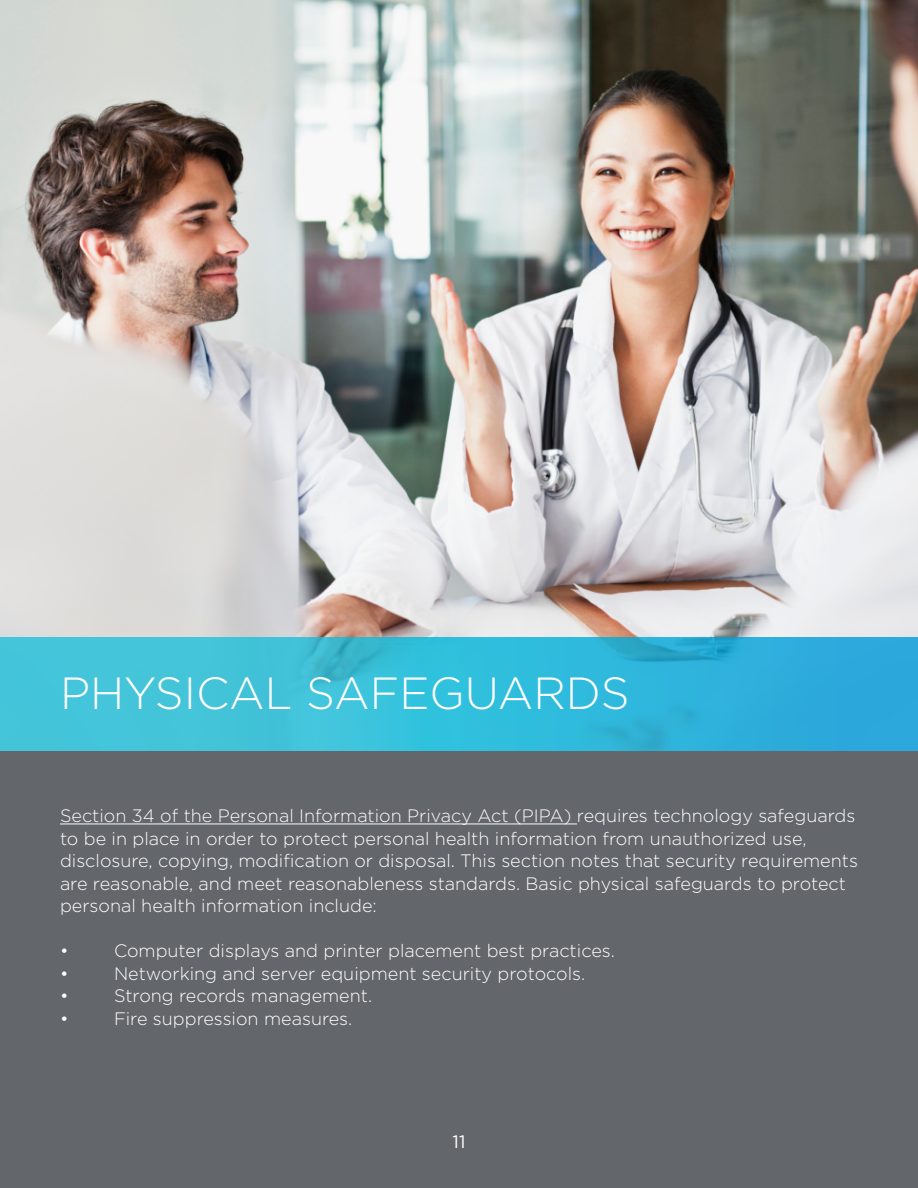
<style>
.page{position:relative;width:918px;height:1188px;background:#fff}
.page>*{position:absolute;margin:0;border:0;box-sizing:border-box;transform-origin:0 0}
.t1{font:300 45px "Gotham";color:#fff}
.t2{font:300 18px/22.5px "Gotham";color:#fff}
.t3{font:18px "Gotham";color:#fff}
.s1{color:#fffaff}
</style>
<div class="page">
<div style="left:0;top:735px;width:918px;height:453px;background:#63666a"></div>
<img style="left:0;top:0;width:918px;height:638px">
<svg style="left:0;top:638px;width:918px;height:113px;background:#36bad9"></svg>
<hr style="left:60px;top:823px;width:517px;height:1px;background:#fffaff">
<h1 class="t1" style="left:60px;top:664px;width:571px">PHYSICAL SAFEGUARDS</h1>
<p class="t2" style="left:60px;top:804px;width:800px"><span class="s1">Section 34 of the Personal Information Privacy Act (PIPA)</span> requires technology safeguards to be in place in order to protect personal health information from unauthorized use, disclosure, copying, modification or disposal. This section notes that security requirements are reasonable, and meet reasonableness standards. Basic physical safeguards to protect personal health information include:</p>
<p class="t2" style="left:60px;top:939px;width:10px">•</p>
<p class="t2" style="left:114px;top:939px;width:502px">Computer displays and printer placement best practices.</p>
<p class="t2" style="left:60px;top:962px;width:10px">•</p>
<p class="t2" style="left:114px;top:962px;width:473px">Networking and server equipment security protocols.</p>
<p class="t2" style="left:60px;top:984px;width:10px">•</p>
<p class="t2" style="left:114px;top:984px;width:260px">Strong records management.</p>
<p class="t2" style="left:60px;top:1007px;width:10px">•</p>
<p class="t2" style="left:114px;top:1007px;width:240px">Fire suppression measures.</p>
<p class="t3" style="left:453px;top:1131px;width:14px">11</p>
</div>
